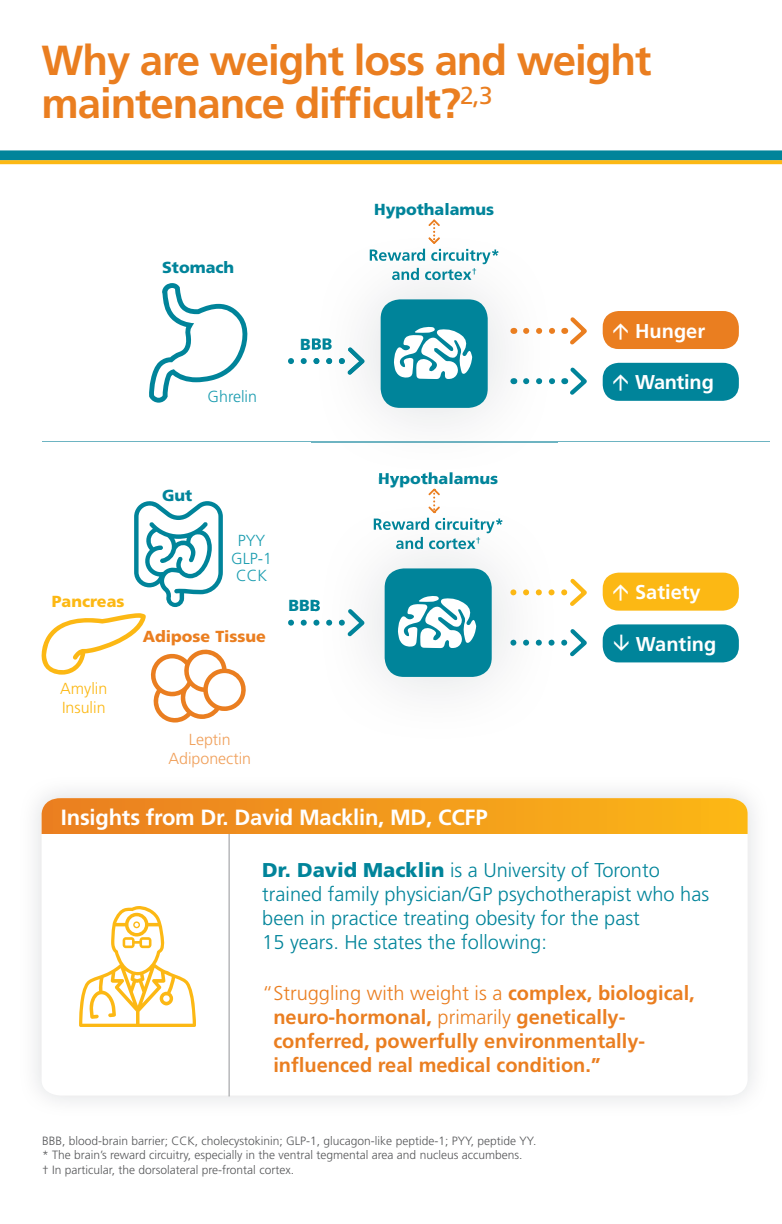
<style>
.page{position:relative;width:782px;height:1224px;background:#fff}
.page>*{position:absolute;margin:0;border:0;box-sizing:border-box;transform-origin:0 0}
.t1{font:700 42px/42.4px "Frutiger";letter-spacing:-.025em;color:#ea7e20}
.t2{font:700 22px "Frutiger";letter-spacing:-.01em;color:#fff}
.t3{font:300 20px/24px "Frutiger";color:#00849a}
.t4{font:700 20px/24px "Frutiger";color:#ea7e20}
.t5{font:700 20px "Frutiger";color:#fff}
.t6{font:700 20px "Frutiger";letter-spacing:-.02em;color:#fff}
.t7{font:900 16px "Frutiger";color:#00849a}
.t8{font:300 16px/17.6px "Frutiger";color:#1c9db0;text-align:center}
.t9{font:300 16px/19.2px "Frutiger";color:#f0a05b;text-align:center}
.t10{font:900 16px "Frutiger";color:#ea7e20}
.t11{font:300 16px/19.2px "Frutiger";color:#fcb814}
.t12{font:900 16px "Frutiger";color:#fcb814}
.t13{font:300 12px/14.4px "Frutiger";color:#57585a}
.s1{font-weight:900}
.s2{font-weight:300}
</style>
<div class="page">
<hr style="left:42px;top:441px;width:727px;height:1px;background:#6db4c2">
<div style="left:0;top:150px;width:782px;height:10px;background:#00849a"></div>
<svg style="left:0;top:160px;width:782px;height:4px;background:#f6b81d"></svg>
<div style="left:602px;top:311px;width:136px;height:38px;background:#ea7e20;border-radius:16px"></div>
<div style="left:602px;top:363px;width:136px;height:38px;background:#00849a;border-radius:16px"></div>
<svg style="left:149px;top:283px;width:99px;height:120px"></svg>
<div style="left:602px;top:573px;width:136px;height:38px;background:#fcb814;border-radius:16px"></div>
<div style="left:602px;top:624px;width:136px;height:38px;background:#00849a;border-radius:16px"></div>
<svg style="left:134px;top:501px;width:89px;height:106px"></svg>
<svg style="left:41px;top:613px;width:205px;height:110px"></svg>
<img style="left:315px;top:513px;width:238px;height:179px">
<img style="left:374px;top:518px;width:129px;height:15px">
<img style="left:396px;top:537px;width:79px;height:12px">
<svg style="left:476px;top:537px;width:4px;height:7px"></svg>
<svg style="left:315px;top:600px;width:5px;height:11px"></svg>
<div style="left:384px;top:568px;width:107px;height:109px;background:#00849a;border-radius:19px"></div>
<svg style="left:398px;top:596px;width:78px;height:52px"></svg>
<img style="left:311px;top:248px;width:246px;height:229px">
<img style="left:311px;top:441px;width:246px;height:1px">
<img style="left:370px;top:249px;width:129px;height:15px">
<img style="left:392px;top:268px;width:79px;height:12px">
<svg style="left:472px;top:268px;width:4px;height:7px"></svg>
<img style="left:311px;top:338px;width:20px;height:9px">
<svg style="left:288px;top:347px;width:76px;height:28px"></svg>
<svg style="left:428px;top:219px;width:12px;height:25px"></svg>
<img style="left:379px;top:472px;width:118px;height:5px">
<div style="left:380px;top:299px;width:107px;height:109px;background:#00849a;border-radius:19px"></div>
<svg style="left:394px;top:327px;width:78px;height:52px"></svg>
<svg style="left:526px;top:589px;width:29px;height:6px"></svg>
<svg style="left:564px;top:578px;width:23px;height:28px"></svg>
<svg style="left:526px;top:640px;width:29px;height:6px"></svg>
<svg style="left:564px;top:629px;width:23px;height:28px"></svg>
<svg style="left:303px;top:620px;width:32px;height:6px"></svg>
<svg style="left:342px;top:605px;width:26px;height:35px"></svg>
<svg style="left:428px;top:489px;width:12px;height:24px"></svg>
<div style="left:35px;top:791px;width:719px;height:311px;background:#f2f3f4"></div>
<svg style="left:42px;top:834px;width:705px;height:262px"></svg>
<svg style="left:42px;top:798px;width:705px;height:36px;background:#f29a1d"></svg>
<hr style="left:229px;top:834px;width:1px;height:262px;background:#939598">
<svg style="left:79px;top:906px;width:117px;height:121px"></svg>
<svg style="left:526px;top:328px;width:31px;height:6px"></svg>
<svg style="left:564px;top:317px;width:23px;height:28px"></svg>
<svg style="left:526px;top:378px;width:31px;height:6px"></svg>
<svg style="left:564px;top:367px;width:23px;height:28px"></svg>
<h1 class="t1" style="left:42px;top:39px;width:611px">Why are weight loss and weight maintenance difficult?<sup>2,3</sup></h1>
<h3 class="t7" style="left:162px;top:258px;width:74px">Stomach</h3>
<h3 class="t8" style="left:207px;top:387px;width:51px">Ghrelin</h3>
<h3 class="t12" style="left:52px;top:592px;width:74px">Pancreas</h3>
<h3 class="t11" style="left:60px;top:678px;width:49px">Amylin<br>Insulin</h3>
<h3 class="t7" style="left:162px;top:486px;width:32px">Gut</h3>
<h3 class="t8" style="left:231px;top:532px;width:42px">PYY<br>GLP-1<br>CCK</h3>
<h3 class="t10" style="left:143px;top:627px;width:125px">Adipose Tissue</h3>
<h3 class="t9" style="left:168px;top:730px;width:84px">Leptin<br>Adiponectin</h3>
<h3 class="t7" style="left:288px;top:596px;width:34px">BBB</h3>
<h3 class="t7" style="left:374px;top:200px;width:122px">Hypothalamus</h3>
<h3 class="t7" style="left:378px;top:469px;width:122px">Hypothalamus</h3>
<h3 class="t5" style="left:635px;top:319px;width:71px">Hunger</h3>
<h3 class="t6" style="left:635px;top:370px;width:80px">Wanting</h3>
<h3 class="t5" style="left:635px;top:581px;width:67px">Satiety</h3>
<h3 class="t5" style="left:636px;top:632px;width:82px">Wanting</h3>
<h2 class="t2" style="left:61px;top:805px;width:428px">Insights from Dr. David Macklin, MD, CCFP</h2>
<h3 class="t3" style="left:262px;top:858px;width:448px"><span class="s1">Dr. David Macklin</span> is a University of Toronto trained family physician/GP psychotherapist who has been in practice treating obesity for the past<br>15 years. He states the following:</h3>
<h3 class="t4" style="left:273px;top:980px;width:423px;text-indent:-11px"><span class="s2">“ Struggling with weight is a</span> complex, biological, neuro-hormonal, <span class="s2">primarily</span> genetically&shy;conferred, powerfully environmentally&shy;influenced real medical condition.”</h3>
<p class="t13" style="left:42px;top:1133px;width:496px">BBB, blood-brain barrier; CCK, cholecystokinin; GLP-1, glucagon-like peptide-1; PYY, peptide YY. * The brain’s reward circuitry, especially in the ventral tegmental area and nucleus accumbens.<br>† In particular, the dorsolateral pre-frontal cortex.</p>
</div>
